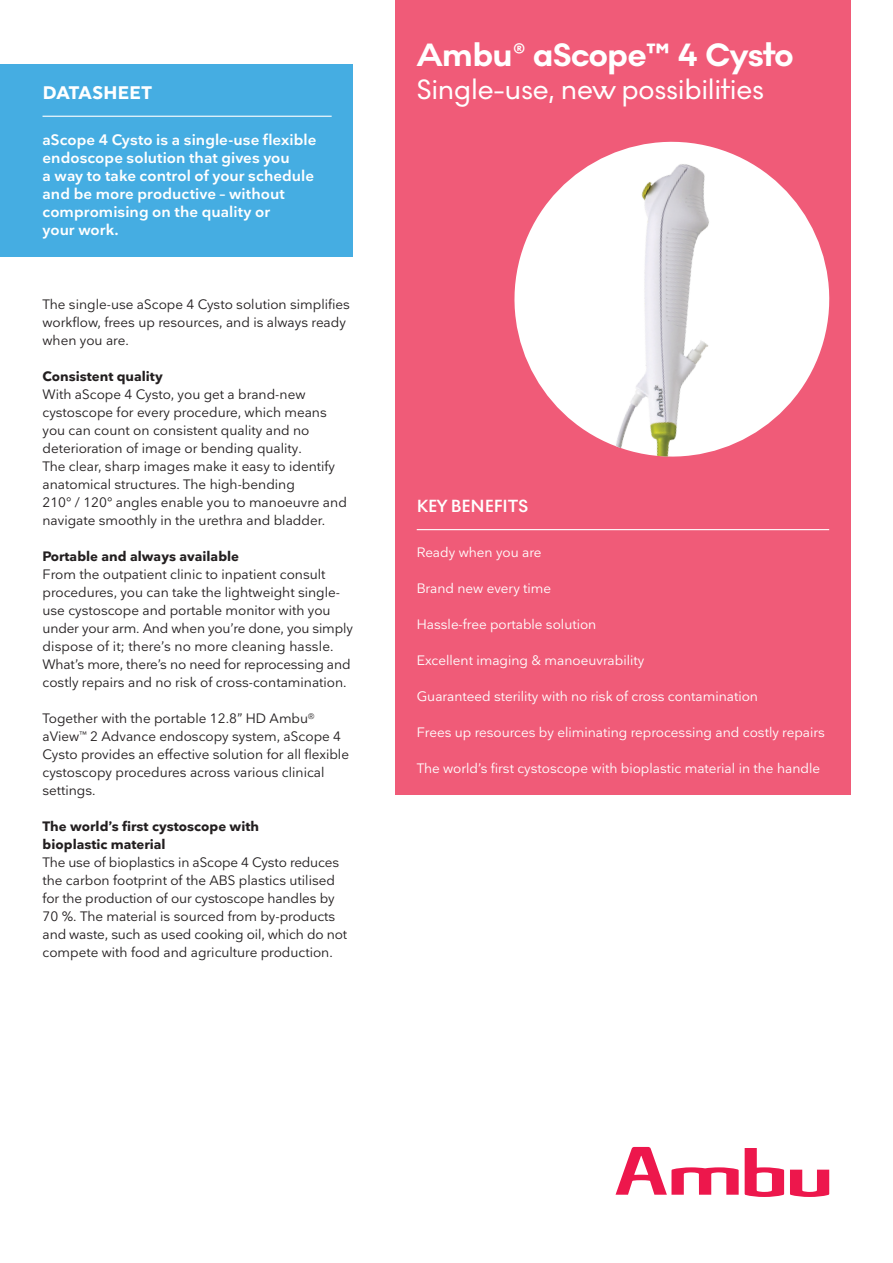
<style>
.page{position:relative;width:893px;height:1263px;background:#fff}
.page>*{position:absolute;margin:0;border:0;box-sizing:border-box;transform-origin:0 0}
.t1{font:700 33px "Noir No 1";letter-spacing:-.01em;color:#fff}
.t2{font:28.5px "Noir No 1";letter-spacing:-.01em;color:#fff}
.t3{font:600 18px "Noir No 1";color:#fff}
.t4{font:700 18px "Nationale";letter-spacing:.015em;color:#fff}
.t5{font:600 15px/18px "Nationale";letter-spacing:.005em;color:#fff}
.t6{font:13.5px/18px "Nationale";color:#231f20}
.t7{font:13.5px "Nationale";color:#fff}
.t8{font:700 13.5px/18px "Nationale";color:#231f20}
</style>
<div class="page">
<div style="left:0;top:64px;width:353px;height:192px;background:#45ade2"></div>
<div style="left:395px;top:0;width:455px;height:795px;background:#f05b78"></div>
<svg style="left:790px;top:1169px;width:39px;height:28px"></svg>
<svg style="left:745px;top:1148px;width:39px;height:49px"></svg>
<svg style="left:615px;top:1147px;width:124px;height:48px"></svg>
<svg style="left:514px;top:141px;width:164px;height:232px"></svg>
<img style="left:533px;top:142px;width:297px;height:315px">
<hr style="left:417px;top:529px;width:412px;height:1px;background:#fff">
<hr style="left:43px;top:116px;width:289px;height:1px;background:#fff">
<h3 class="t4" style="left:43px;top:81px;width:111px">DATASHEET</h3>
<p class="t5" style="left:43px;top:131px;width:275px">aScope 4 Cysto is a single-use flexible endoscope solution that gives you<br>a way to take control of your schedule and be more productive – without compromising on the quality or<br>your work.</p>
<p class="t6" style="left:43px;top:295px;width:309px">The single-use aScope 4 Cysto solution simplifies workflow, frees up resources, and is always ready when you are.</p>
<p class="t8" style="left:43px;top:367px;width:122px">Consistent quality</p>
<p class="t6" style="left:43px;top:385px;width:306px">With aScope 4 Cysto, you get a brand-new cystoscope for every procedure, which means you can count on consistent quality and no deterioration of image or bending quality.<br>The clear, sharp images make it easy to identify anatomical structures. The high-bending<br>210° / 120° angles enable you to manoeuvre and navigate smoothly in the urethra and bladder.</p>
<p class="t8" style="left:43px;top:547px;width:198px">Portable and always available</p>
<p class="t6" style="left:43px;top:565px;width:312px">From the outpatient clinic to inpatient consult procedures, you can take the lightweight single&shy;use cystoscope and portable monitor with you under your arm. And when you’re done, you simply dispose of it; there’s no more cleaning hassle.<br>What’s more, there’s no need for reprocessing and costly repairs and no risk of cross-contamination.</p>
<p class="t6" style="left:43px;top:709px;width:308px">Together with the portable 12.8” HD Ambu<sup>® </sup>aView<sup>™</sup> 2 Advance endoscopy system, aScope 4<br>Cysto provides an effective solution for all flexible cystoscopy procedures across various clinical settings.</p>
<p class="t8" style="left:43px;top:817px;width:218px">The world’s first cystoscope with bioplastic material</p>
<p class="t6" style="left:43px;top:853px;width:306px">The use of bioplastics in aScope 4 Cysto reduces the carbon footprint of the ABS plastics utilised for the production of our cystoscope handles by 70 %. The material is sourced from by-products and waste, such as used cooking oil, which do not compete with food and agriculture production.</p>
<h1 class="t1" style="left:417px;top:30px;width:378px">Ambu® aScope™ 4 Cysto</h1>
<h2 class="t2" style="left:417px;top:68px;width:349px">Single-use, new possibilities</h2>
<h3 class="t3" style="left:417px;top:492px;width:113px">KEY BENEFITS</h3>
<p class="t7" style="left:417px;top:544px;width:126px">Ready when you are</p>
<p class="t7" style="left:417px;top:580px;width:136px">Brand new every time</p>
<p class="t7" style="left:417px;top:616px;width:181px">Hassle-free portable solution</p>
<p class="t7" style="left:417px;top:652px;width:229px">Excellent imaging &amp; manoeuvrability</p>
<p class="t7" style="left:417px;top:688px;width:343px">Guaranteed sterility with no risk of cross contamination</p>
<p class="t7" style="left:417px;top:724px;width:410px">Frees up resources by eliminating reprocessing and costly repairs</p>
<p class="t7" style="left:417px;top:760px;width:405px">The world’s first cystoscope with bioplastic material in the handle</p>
</div>
